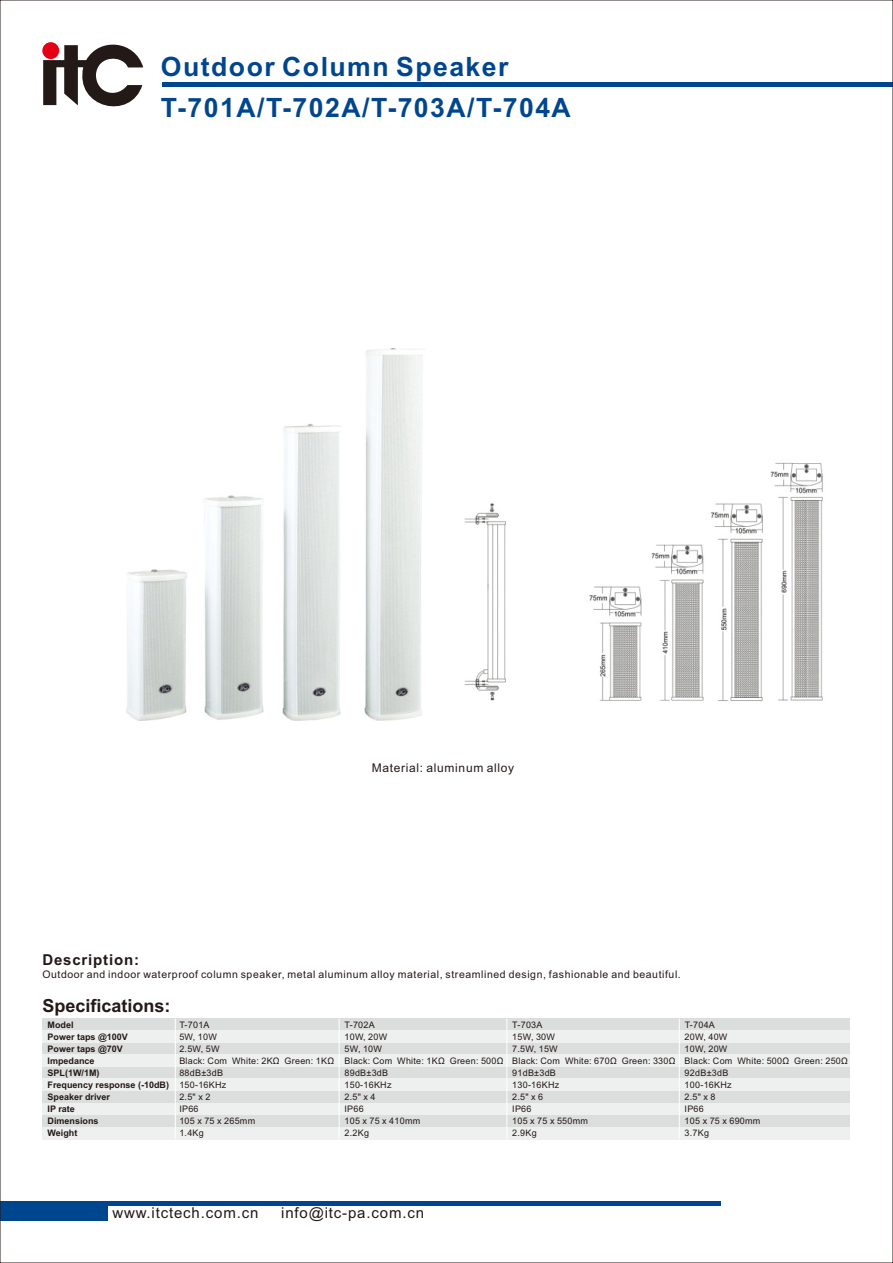
<style>
.page{position:relative;width:893px;height:1263px;background:#fff}
.page>*{position:absolute;margin:0;border:0;box-sizing:border-box;transform-origin:0 0}
.t1{font:700 26.55px/41.1px "Arial";letter-spacing:.055em;color:#00468e}
.t2{font:700 18px "Arial";color:#231916}
.t3{font:15px "Arial";letter-spacing:.055em;color:#231916}
.t4{font:700 15px "Arial";letter-spacing:.055em;color:#231916}
.t5{font:12px "Arial";letter-spacing:.055em;color:#231916}
.t6{font:10.5px "Arial";letter-spacing:.055em;color:#231916}
.t7{font:9px/12px "Arial";letter-spacing:.03em;color:#231916}
.t8{font:700 9px/12px "Arial";color:#231916}
</style>
<div class="page">
<hr style="left:0;top:1202px;width:720px;height:4px;background:#00468e">
<div style="left:0;top:1202px;width:108px;height:18px;background:#00468e"></div>
<hr style="left:163px;top:82px;width:730px;height:4px;background:#00468e">
<svg style="left:43px;top:42px;width:100px;height:65px"></svg>
<div style="left:42px;top:1019px;width:808px;height:12px;background:#dcdddd"></div>
<div style="left:42px;top:1067px;width:808px;height:12px;background:#dcdddd"></div>
<div style="left:42px;top:1043px;width:808px;height:12px;background:#dcdddd"></div>
<div style="left:42px;top:1055px;width:808px;height:12px;background:#eeefef"></div>
<div style="left:42px;top:1031px;width:808px;height:12px;background:#eeefef"></div>
<div style="left:42px;top:1091px;width:808px;height:12px;background:#dcdddd"></div>
<div style="left:42px;top:1079px;width:808px;height:12px;background:#eeefef"></div>
<div style="left:42px;top:1103px;width:808px;height:12px;background:#eeefef"></div>
<div style="left:42px;top:1115px;width:808px;height:12px;background:#dcdddd"></div>
<div style="left:42px;top:1127px;width:808px;height:12px;background:#eeefef"></div>
<hr style="left:175px;top:1019px;width:1px;height:120px;background:#fff">
<hr style="left:339px;top:1019px;width:1px;height:120px;background:#fff">
<hr style="left:506px;top:1019px;width:1px;height:120px;background:#fff">
<hr style="left:679px;top:1019px;width:1px;height:120px;background:#fff">
<img style="left:127px;top:349px;width:297px;height:371px">
<img style="left:464px;top:462px;width:359px;height:239px">
<h1 class="t1" style="left:161px;top:48px;width:411px">Outdoor Column Speaker<br>T-701A/T-702A/T-703A/T-704A</h1>
<h3 class="t5" style="left:372px;top:763px;width:144px">Material: aluminum alloy</h3>
<h3 class="t4" style="left:42px;top:954px;width:98px">Description:</h3>
<p class="t6" style="left:42px;top:970px;width:640px">Outdoor and indoor waterproof column speaker, metal aluminum alloy material, streamlined design, fashionable and beautiful.</p>
<h2 class="t2" style="left:42px;top:999px;width:130px">Specifications:</h2>
<p class="t8" style="left:48px;top:1020px;width:123px">Model<br>Power taps @100V<br>Power taps @70V<br>Impedance<br>SPL(1W/1M)<br>Frequency response (-10dB)<br>Speaker driver<br>IP rate<br>Dimensions<br>Weight</p>
<p class="t7" style="left:344px;top:1020px;width:161px">T-702A<br>10W, 20W<br>5W, 10W<br>Black: Com White: 1KΩ Green: 500Ω<br>89dB±3dB<br>150-16KHz<br>2.5" x 4<br>IP66<br>105 x 75 x 410mm<br>2.2Kg</p>
<p class="t7" style="left:512px;top:1020px;width:165px">T-703A<br>15W, 30W<br>7.5W, 15W<br>Black: Com White: 670Ω Green: 330Ω<br>91dB±3dB<br>130-16KHz<br>2.5" x 6<br>IP66<br>105 x 75 x 550mm<br>2.9Kg</p>
<p class="t7" style="left:685px;top:1020px;width:165px">T-704A<br>20W, 40W<br>10W, 20W<br>Black: Com White: 500Ω Green: 250Ω<br>92dB±3dB<br>100-16KHz<br>2.5" x 8<br>IP66<br>105 x 75 x 690mm<br>3.7Kg</p>
<p class="t7" style="left:179px;top:1020px;width:156px">T-701A<br>5W, 10W<br>2.5W, 5W<br>Black: Com White: 2KΩ Green: 1KΩ<br>88dB±3dB<br>150-16KHz<br>2.5" x 2<br>IP66<br>105 x 75 x 265mm<br>1.4Kg</p>
<h3 class="t3" style="left:112px;top:1207px;width:147px">www.itctech.com.cn</h3>
<h3 class="t3" style="left:281px;top:1207px;width:144px">info@itc-pa.com.cn</h3>
</div>
